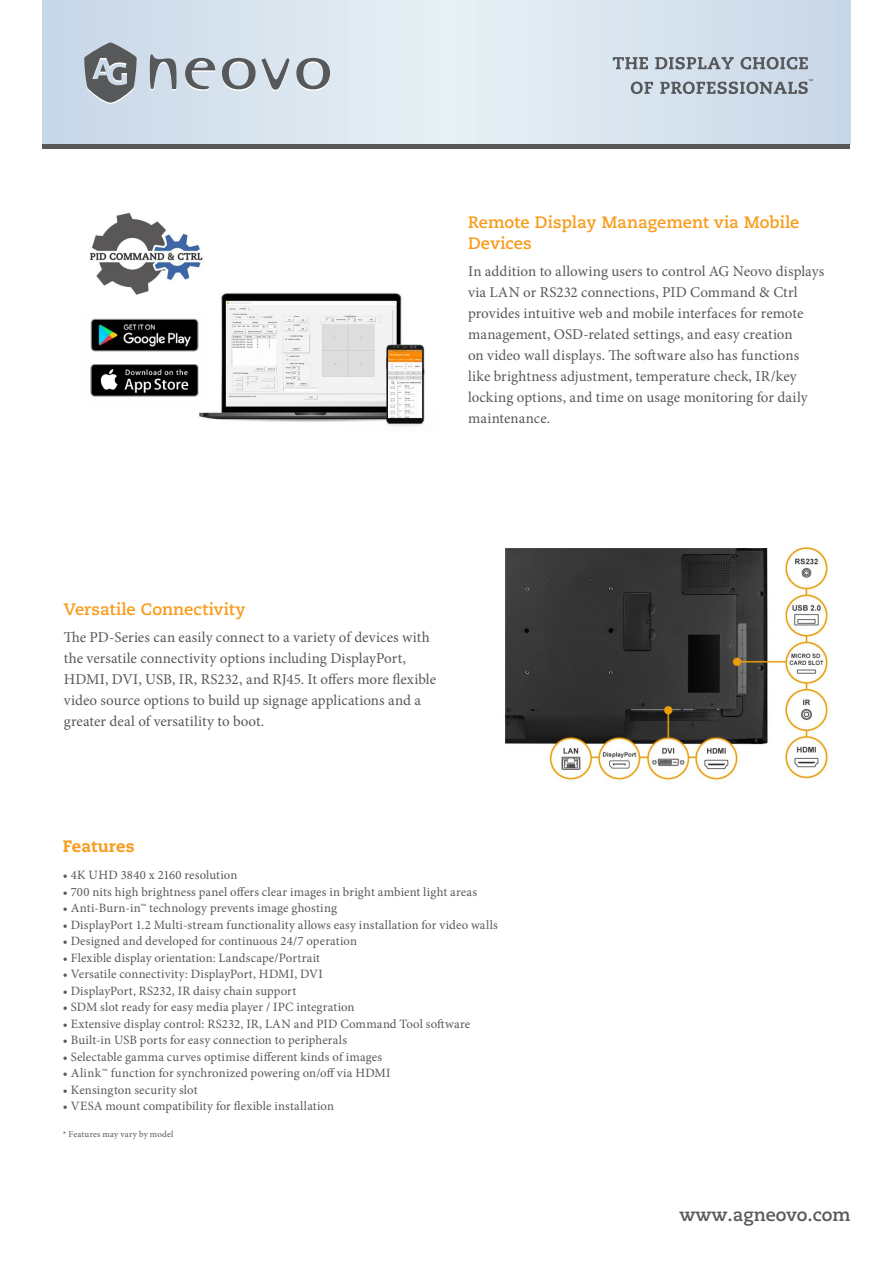
<style>
.page{position:relative;width:893px;height:1263px;background:#fff}
.page>*{position:absolute;margin:0;border:0;box-sizing:border-box;transform-origin:0 0}
.t1{font:700 18px "Caecilia";color:#57585a}
.t2{font:700 16.5px/21px "Caecilia";color:#f89c1c}
.t3{font:800 16.5px "Caecilia";letter-spacing:.01em;color:#f89c1c}
.t4{font:15px/21px "Minion Pro";letter-spacing:.005em;color:#57585a}
.t5{font:12.75px "Minion Pro";letter-spacing:.01em;color:#57585a}
.t6{font:9px "Minion Pro";letter-spacing:.02em;color:#57585a}
</style>
<div class="page">
<svg style="left:43px;top:0;width:807px;height:145px;background:#d7e2ed"></svg>
<hr style="left:43px;top:145px;width:807px;height:4px;background:#57585a">
<svg style="left:83px;top:43px;width:247px;height:61px;background:#b5bec6"></svg>
<svg style="left:613px;top:57px;width:35px;height:12px"></svg>
<svg style="left:655px;top:57px;width:79px;height:12px"></svg>
<svg style="left:740px;top:57px;width:68px;height:12px"></svg>
<svg style="left:631px;top:82px;width:22px;height:12px"></svg>
<svg style="left:660px;top:79px;width:153px;height:15px;background:#a2abb4"></svg>
<img style="left:90px;top:212px;width:335px;height:214px">
<img style="left:505px;top:547px;width:324px;height:233px">
<img style="left:90px;top:359px;width:115px;height:44px">
<img style="left:90px;top:312px;width:115px;height:47px">
<p class="t2" style="left:468px;top:212px;width:333px">Remote Display Management via Mobile<br>Devices</p>
<p class="t4" style="left:468px;top:261px;width:358px">In addition to allowing users to control AG Neovo displays via LAN or RS232 connections, PID Command &amp; Ctrl provides intuitive web and mobile interfaces for remote management, OSD-related settings, and easy creation<br>on video wall displays. The software also has functions like brightness adjustment, temperature check, IR/key locking options, and time on usage monitoring for daily maintenance.</p>
<p class="t2" style="left:64px;top:599px;width:183px">Versatile Connectivity</p>
<p class="t4" style="left:64px;top:627px;width:374px">The PD-Series can easily connect to a variety of devices with the versatile connectivity options including DisplayPort, HDMI, DVI, USB, IR, RS232, and RJ45. It offers more flexible video source options to build up signage applications and a greater deal of versatility to boot.</p>
<p class="t3" style="left:63px;top:836px;width:73px">Features</p>
<p class="t5" style="left:63px;top:866px;width:176px">• 4K UHD 3840 x 2160 resolution</p>
<p class="t5" style="left:63px;top:883px;width:416px">• 700 nits high brightness panel offers clear images in bright ambient light areas</p>
<p class="t5" style="left:63px;top:899px;width:276px">• Anti-Burn-in™ technology prevents image ghosting</p>
<p class="t5" style="left:63px;top:916px;width:436px">• DisplayPort 1.2 Multi-stream functionality allows easy installation for video walls</p>
<p class="t5" style="left:63px;top:932px;width:296px">• Designed and developed for continuous 24/7 operation</p>
<p class="t5" style="left:63px;top:949px;width:259px">• Flexible display orientation: Landscape/Portrait</p>
<p class="t5" style="left:63px;top:965px;width:261px">• Versatile connectivity: DisplayPort, HDMI, DVI</p>
<p class="t5" style="left:63px;top:982px;width:235px">• DisplayPort, RS232, IR daisy chain support</p>
<p class="t5" style="left:63px;top:998px;width:293px">• SDM slot ready for easy media player / IPC integration</p>
<p class="t5" style="left:63px;top:1015px;width:409px">• Extensive display control: RS232, IR, LAN and PID Command Tool software</p>
<p class="t5" style="left:63px;top:1031px;width:286px">• Built-in USB ports for easy connection to peripherals</p>
<p class="t5" style="left:63px;top:1048px;width:321px">• Selectable gamma curves optimise different kinds of images</p>
<p class="t5" style="left:63px;top:1064px;width:329px">• Alink™ function for synchronized powering on/off via HDMI</p>
<p class="t5" style="left:63px;top:1081px;width:136px">• Kensington security slot</p>
<p class="t5" style="left:63px;top:1097px;width:273px">• VESA mount compatibility for flexible installation</p>
<p class="t6" style="left:63px;top:1128px;width:112px">* Features may vary by model</p>
<h1 class="t1" style="left:679px;top:1204px;width:173px">www.agneovo.com</h1>
</div>
